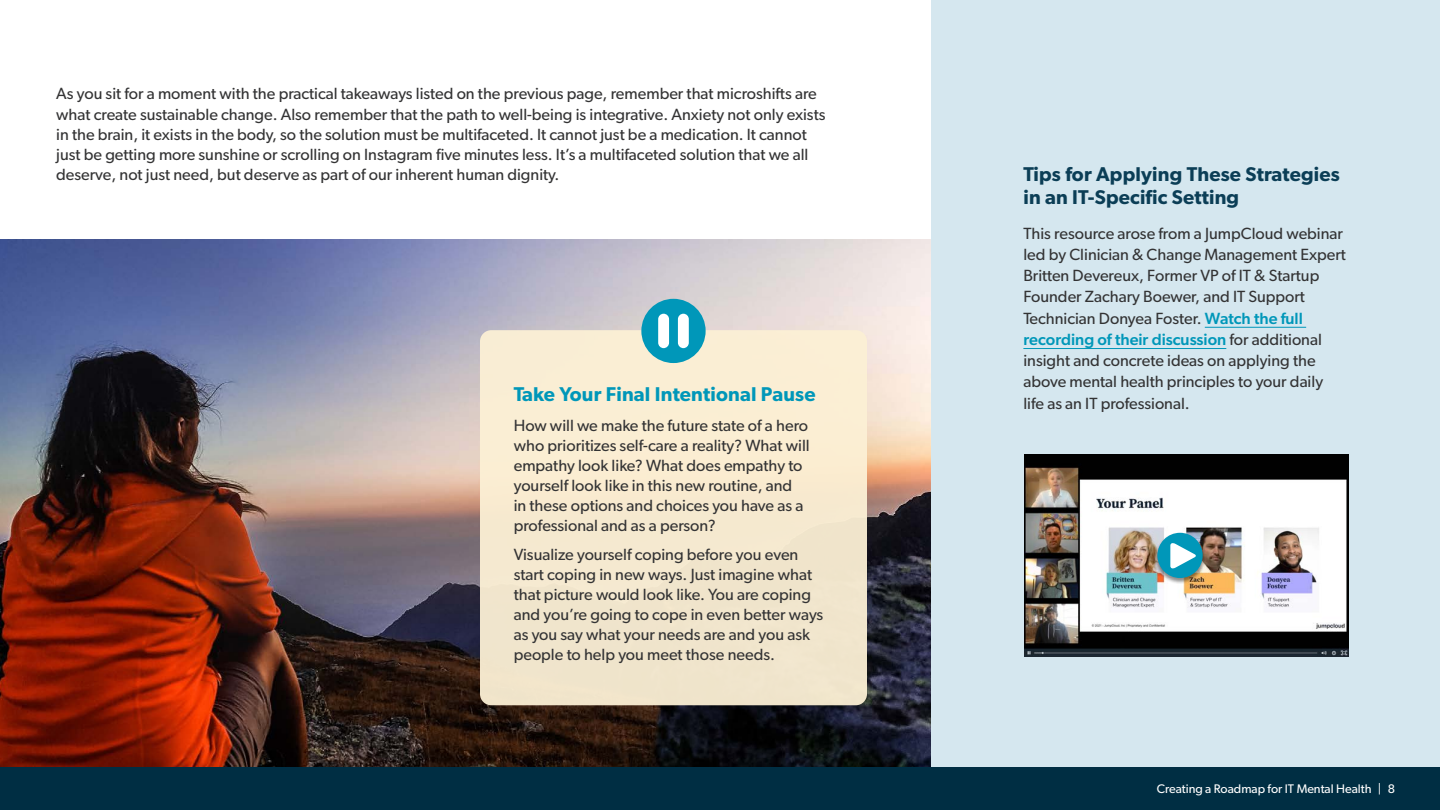
<style>
.page{position:relative;width:1440px;height:810px;background:#fff}
.page>*{position:absolute;margin:0;border:0;box-sizing:border-box;transform-origin:0 0}
.t1{font:600 20px/23.8px "Gibson";letter-spacing:.01em;color:#0b3e56}
.t2{font:600 20px "Gibson";letter-spacing:.01em;color:#0097b9}
.t3{font:16.25px/20px "Gibson";color:#333334}
.t4{font:12.5px "Gibson";color:#fff}
.s1{font-weight:500;color:#0097b9}
</style>
<div class="page">
<img style="left:0;top:239px;width:932px;height:529px">
<div style="left:932px;top:0;width:508px;height:768px;background:#d5e7ef"></div>
<div style="left:480px;top:330px;width:387px;height:375px;background:#f6e9d0;border-radius:11px"></div>
<div style="left:641px;top:299px;width:65px;height:64px;background:#0097b9;border-radius:50%"></div>
<svg style="left:658px;top:314px;width:31px;height:34px"></svg>
<hr style="left:1205px;top:327px;width:101px;height:1px;background:#0097b9">
<hr style="left:1023px;top:348px;width:203px;height:1px;background:#0097b9">
<img style="left:1024px;top:454px;width:324px;height:203px">
<div style="left:1154px;top:532px;width:52px;height:52px;background:#000;opacity:.45"></div>
<div style="left:1157px;top:533px;width:46px;height:45px;background:#0097b9;border-radius:50%"></div>
<svg style="left:1170px;top:543px;width:26px;height:26px"></svg>
<div style="left:0;top:768px;width:1440px;height:42px;background:#002e43"></div>
<p class="t3" style="left:56px;top:84px;width:771px">As you sit for a moment with the practical takeaways listed on the previous page, remember that microshifts are what create sustainable change. Also remember that the path to well-being is integrative. Anxiety not only exists in the brain, it exists in the body, so the solution must be multifaceted. It cannot just be a medication. It cannot just be getting more sunshine or scrolling on Instagram five minutes less. It’s a multifaceted solution that we all deserve, not just need, but deserve as part of our inherent human dignity.</p>
<p class="t2" style="left:514px;top:383px;width:303px">Take Your Final Intentional Pause</p>
<p class="t3" style="left:514px;top:415px;width:297px">How will we make the future state of a hero who prioritizes self-care a reality? What will empathy look like? What does empathy to yourself look like in this new routine, and<br>in these options and choices you have as a professional and as a person?</p>
<p class="t3" style="left:514px;top:544px;width:311px">Visualize yourself coping before you even start coping in new ways. Just imagine what that picture would look like. You are coping and you’re going to cope in even better ways as you say what your needs are and you ask people to help you meet those needs.</p>
<p class="t1" style="left:1023px;top:161px;width:318px">Tips for Applying These Strategies in an IT-Specific Setting</p>
<p class="t3" style="left:1023px;top:222px;width:324px;line-height:21.2px">This resource arose from a JumpCloud webinar led by Clinician &amp; Change Management Expert Britten Devereux, Former VP of IT &amp; Startup Founder Zachary Boewer, and IT Support Technician Donyea Foster. <span class="s1">Watch the full recording of their discussion</span> for additional insight and concrete ideas on applying the above mental health principles to your daily life as an IT professional.</p>
<p class="t4" style="left:1157px;top:781px;width:240px">Creating a Roadmap for IT Mental Health | 8</p>
</div>
